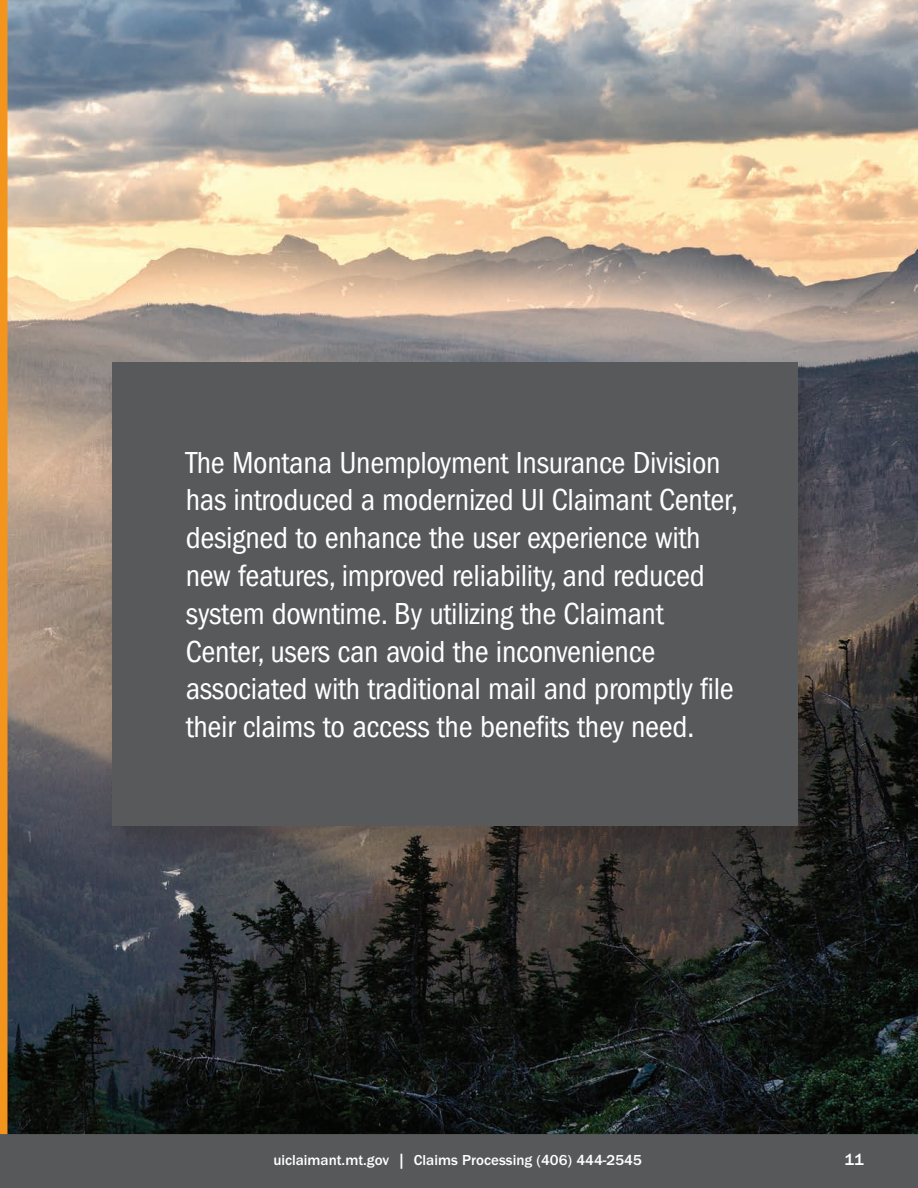
<style>
.page{position:relative;width:918px;height:1188px;background:#fff}
.page>*{position:absolute;margin:0;border:0;box-sizing:border-box;transform-origin:0 0}
.Callout_Body_Copy_-_Thin_13pt{font:condensed 31.5px/37.8px "ITC Franklin Gothic Std";letter-spacing:-.01em;color:#fff}
.t1{font:500 16.5px "Franklin Gothic";color:#fff}
.t2{font:500 15px "ITC Franklin Gothic Std";color:#fff}
</style>
<div class="page">
<img style="left:8px;top:0;width:910px;height:1134px">
<div style="left:0;top:0;width:8px;height:1188px;background:#f3941c"></div>
<div style="left:100px;top:357px;width:731px;height:509px;background:#231f20;opacity:.33"></div>
<div style="left:112px;top:362px;width:686px;height:464px;background:#58595b"></div>
<div style="left:0;top:1134px;width:918px;height:54px;background:#57585a"></div>
<p class="Callout_Body_Copy_-_Thin_13pt" style="left:186px;top:443px;width:554px">The Montana Unemployment Insurance Division has introduced a modernized UI Claimant Center, designed to enhance the user experience with new features, improved reliability, and reduced system downtime. By utilizing the Claimant Center, users can avoid the inconvenience associated with traditional mail and promptly file their claims to access the benefits they need.</p>
<p class="t2" style="left:273px;top:1152px;width:370px">uiclaimant.mt.gov | Claims Processing (406) 444-2545</p>
<p class="t1" style="left:845px;top:1150px;width:21px">11</p>
</div>
